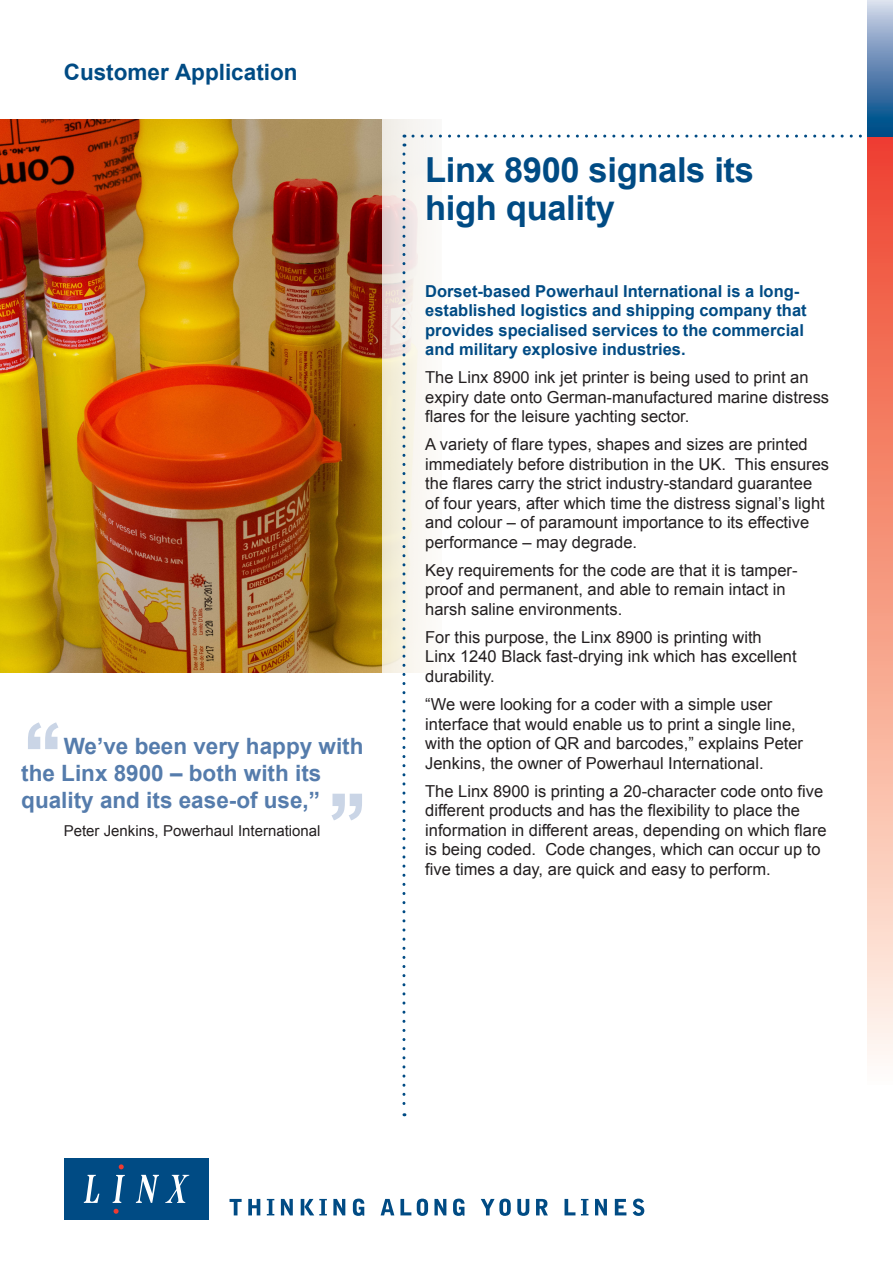
<style>
.page{position:relative;width:893px;height:1263px;background:#fff}
.page>*{position:absolute;margin:0;border:0;box-sizing:border-box;transform-origin:0 0}
.t1{font:700 90px "Arial";color:#cad5e6}
.t2{font:700 34.5px/37.5px "Arial";letter-spacing:-.01em;color:#004b84}
.t3{font:700 22.5px/27px "Arial";color:#557cac}
.t4{font:700 22.5px "Arial";color:#004b84}
.t5{font:16.5px/19.5px "Arial";color:#231f20}
.t6{font:700 16.5px/19.5px "Arial";color:#004b84}
.t7{font:15px "Arial";color:#231f20}
</style>
<div class="page">
<img style="left:0;top:120px;width:383px;height:553px">
<svg style="left:402px;top:154px;width:3px;height:962px"></svg>
<div style="left:64px;top:1158px;width:144px;height:62px;background:#004b84"></div>
<svg style="left:84px;top:1175px;width:15px;height:28px"></svg>
<svg style="left:113px;top:1175px;width:12px;height:28px"></svg>
<svg style="left:136px;top:1175px;width:23px;height:28px"></svg>
<svg style="left:165px;top:1175px;width:24px;height:28px"></svg>
<svg style="left:119px;top:1164px;width:5px;height:5px"></svg>
<svg style="left:114px;top:1209px;width:5px;height:5px"></svg>
<svg style="left:230px;top:1199px;width:12px;height:16px"></svg>
<svg style="left:248px;top:1199px;width:12px;height:16px"></svg>
<svg style="left:267px;top:1199px;width:7px;height:16px"></svg>
<svg style="left:281px;top:1199px;width:12px;height:16px"></svg>
<svg style="left:301px;top:1199px;width:26px;height:16px"></svg>
<svg style="left:333px;top:1199px;width:12px;height:16px"></svg>
<svg style="left:353px;top:1198px;width:11px;height:18px"></svg>
<svg style="left:381px;top:1199px;width:13px;height:16px"></svg>
<svg style="left:400px;top:1199px;width:11px;height:16px"></svg>
<svg style="left:417px;top:1198px;width:11px;height:18px"></svg>
<svg style="left:434px;top:1199px;width:12px;height:16px"></svg>
<svg style="left:453px;top:1198px;width:11px;height:18px"></svg>
<svg style="left:481px;top:1198px;width:30px;height:18px"></svg>
<svg style="left:517px;top:1199px;width:12px;height:17px"></svg>
<svg style="left:536px;top:1199px;width:12px;height:16px"></svg>
<svg style="left:564px;top:1199px;width:11px;height:16px"></svg>
<svg style="left:581px;top:1199px;width:7px;height:16px"></svg>
<svg style="left:595px;top:1199px;width:12px;height:16px"></svg>
<svg style="left:615px;top:1199px;width:11px;height:16px"></svg>
<svg style="left:633px;top:1198px;width:11px;height:18px"></svg>
<svg style="left:413px;top:135px;width:449px;height:3px"></svg>
<div style="left:867px;top:136px;width:26px;height:948px;background:linear-gradient(to bottom,#ee4227,#fffaed)"></div>
<div style="left:867px;top:0;width:26px;height:136px;background:linear-gradient(to bottom,#d5d4e9,#004282)"></div>
<p class="t4" style="left:64px;top:57px;width:235px">Customer Application</p>
<p class="t1" style="left:21px;top:696px;width:44px">‘‘</p>
<p class="t3" style="left:21px;top:734px;width:344px;text-indent:43px">We’ve been very happy with the Linx 8900 – both with its quality and its ease-of use,”</p>
<p class="t1" style="left:326px;top:766px;width:44px">’’</p>
<p class="t7" style="left:64px;top:821px;width:258px">Peter Jenkins, Powerhaul International</p>
<p class="t2" style="left:425px;top:153px;width:330px">Linx 8900 signals its high quality</p>
<p class="t6" style="left:425px;top:282px;width:383px">Dorset-based Powerhaul International is a long&shy;established logistics and shipping company that provides specialised services to the commercial and military explosive industries.</p>
<p class="t5" style="left:425px;top:368px;width:405px">The Linx 8900 ink jet printer is being used to print an expiry date onto German-manufactured marine distress flares for the leisure yachting sector.</p>
<p class="t5" style="left:425px;top:435px;width:405px">A variety of flare types, shapes and sizes are printed immediately before distribution in the UK. This ensures the flares carry the strict industry-standard guarantee of four years, after which time the distress signal’s light and colour – of paramount importance to its effective performance – may degrade.</p>
<p class="t5" style="left:425px;top:561px;width:374px">Key requirements for the code are that it is tamper&shy;proof and permanent, and able to remain intact in harsh saline environments.</p>
<p class="t5" style="left:425px;top:628px;width:373px">For this purpose, the Linx 8900 is printing with<br>Linx 1240 Black fast-drying ink which has excellent durability.</p>
<p class="t5" style="left:425px;top:695px;width:379px">“We were looking for a coder with a simple user interface that would enable us to print a single line, with the option of QR and barcodes,” explains Peter Jenkins, the owner of Powerhaul International.</p>
<p class="t5" style="left:425px;top:781px;width:403px">The Linx 8900 is printing a 20-character code onto five different products and has the flexibility to place the information in different areas, depending on which flare is being coded. Code changes, which can occur up to five times a day, are quick and easy to perform.</p>
</div>
